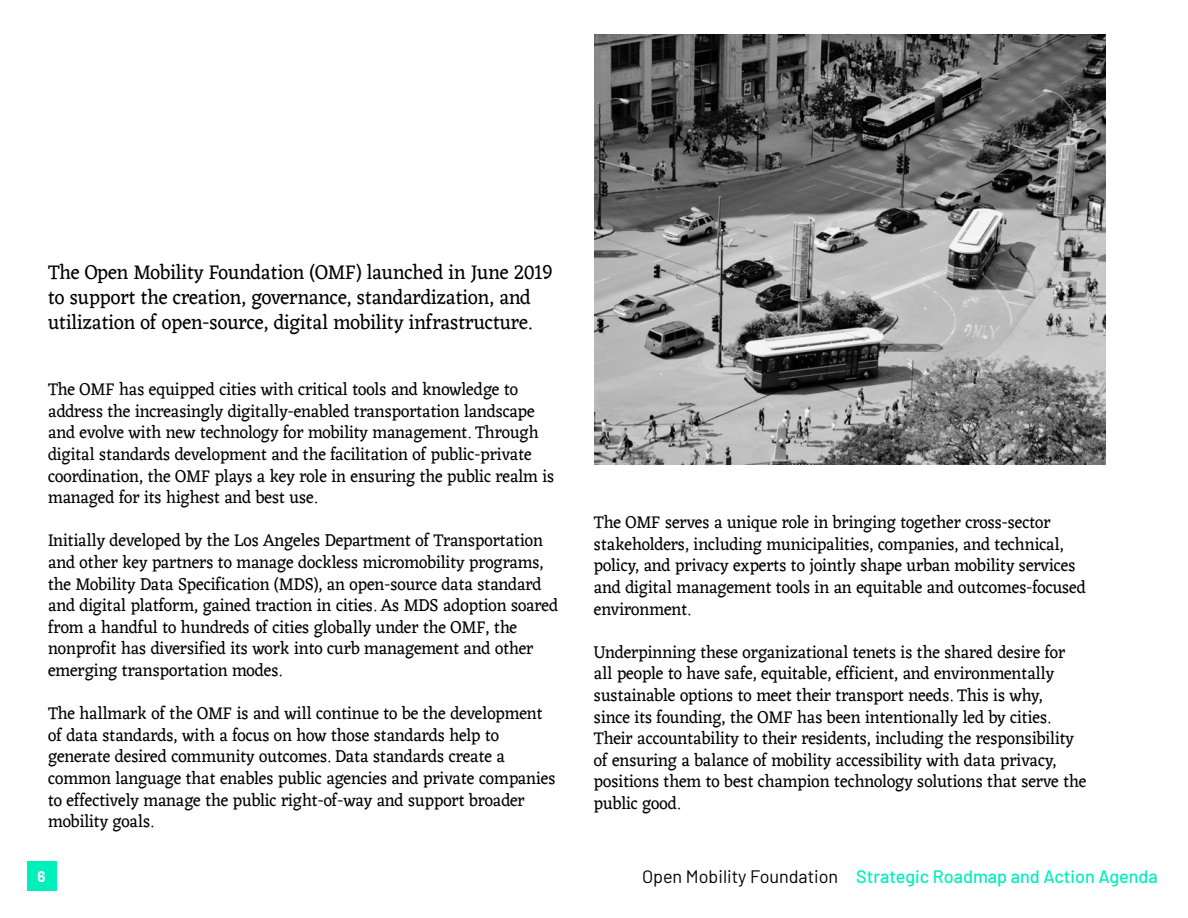
<style>
.page{position:relative;width:1188px;height:918px;background:#fff}
.page>*{position:absolute;margin:0;border:0;box-sizing:border-box;transform-origin:0 0}
.t1{font:21px/25.2px "Eczar";color:#000;scale:.94 1}
.t2{font:18px/21.6px "Eczar";color:#000;scale:.94 1}
.t3{font:500 18px "Barlow";color:#00efbb}
.t4{font:700 15px "Barlow";color:#fff}
.s1{font-weight:400;color:#000}
</style>
<div class="page">
<div style="left:27px;top:862px;width:29px;height:29px;background:#00efbb"></div>
<img style="left:594px;top:35px;width:511px;height:430px">
<p class="t1" style="left:48px;top:261px;width:538px">The Open Mobility Foundation (OMF) launched in June 2019 to support the creation, governance, standardization, and utilization of open-source, digital mobility infrastructure.</p>
<p class="t2" style="left:48px;top:379px;width:540px">The OMF has equipped cities with critical tools and knowledge to address the increasingly digitally-enabled transportation landscape and evolve with new technology for mobility management. Through digital standards development and the facilitation of public-private coordination, the OMF plays a key role in ensuring the public realm is managed for its highest and best use.</p>
<p class="t2" style="left:48px;top:531px;width:544px">Initially developed by the Los Angeles Department of Transportation and other key partners to manage dockless micromobility programs, the Mobility Data Specification (MDS), an open-source data standard and digital platform, gained traction in cities. As MDS adoption soared from a handful to hundreds of cities globally under the OMF, the nonprofit has diversified its work into curb management and other emerging transportation modes.</p>
<p class="t2" style="left:48px;top:703px;width:541px">The hallmark of the OMF is and will continue to be the development of data standards, with a focus on how those standards help to generate desired community outcomes. Data standards create a common language that enables public agencies and private companies to effectively manage the public right-of-way and support broader mobility goals.</p>
<p class="t2" style="left:594px;top:512px;width:525px">The OMF serves a unique role in bringing together cross-sector stakeholders, including municipalities, companies, and technical, policy, and privacy experts to jointly shape urban mobility services and digital management tools in an equitable and outcomes-focused environment.</p>
<p class="t2" style="left:594px;top:642px;width:525px">Underpinning these organizational tenets is the shared desire for all people to have safe, equitable, efficient, and environmentally sustainable options to meet their transport needs. This is why,<br>since its founding, the OMF has been intentionally led by cities.<br>Their accountability to their residents, including the responsibility of ensuring a balance of mobility accessibility with data privacy, positions them to best champion technology solutions that serve the public good.</p>
<p class="t4" style="left:38px;top:865px;width:10px">6</p>
<p class="t3" style="left:642px;top:863px;width:517px"><span class="s1">Open Mobility Foundation</span> Strategic Roadmap and Action Agenda</p>
</div>
